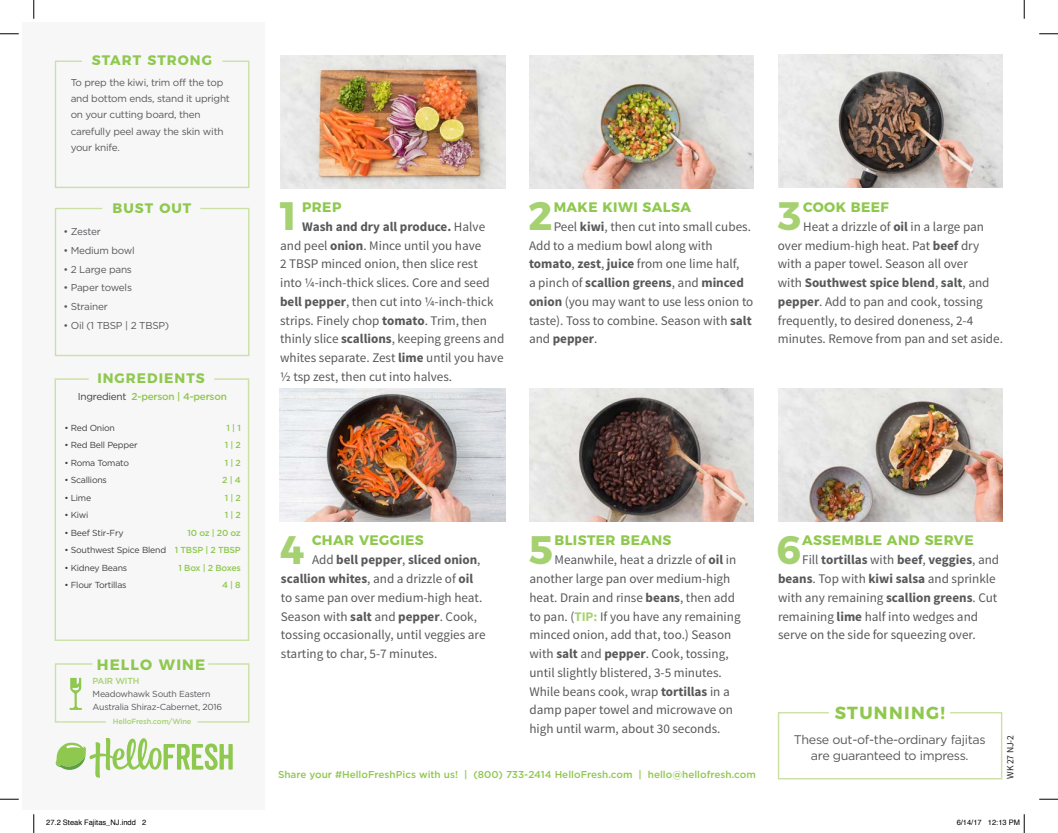
<style>
.page{position:relative;width:1058px;height:833px;background:#fff}
.page>*{position:absolute;margin:0;border:0;box-sizing:border-box;transform-origin:0 0}
.t1{font:700 39.62px "Montserrat";color:#a6d170}
.t2{font:700 17.5px "Montserrat";letter-spacing:.075em;color:#8fc84e}
.t3{font:700 15px "Montserrat";letter-spacing:.075em;color:#8fc84e}
.t4{font:700 13.75px "Montserrat";letter-spacing:.03em;color:#8fc84e}
.t5{font:700 13.75px "Montserrat";letter-spacing:.075em;color:#8fc84e}
.t6{font:13.12px/18.8px "Source Sans Pro";color:#57585a}
.t7{font:12.5px/16.8px "Gotham";letter-spacing:-.025em;color:#57585a;text-align:center}
.t8{font:10px/16.2px "Gotham";letter-spacing:-.025em;color:#57585a}
.t9{font:500 10px "Gotham";color:#8fc84e}
.t10{font:500 10px "Gotham";letter-spacing:-.025em;color:#8fc84e}
.t11{font:9.62px "Source Sans Pro";color:#231f20}
.t12{font:8.75px "Gotham";letter-spacing:-.025em;color:#3e3e3f}
.t13{font:500 8.75px/17.5px "Gotham";letter-spacing:-.025em;color:#8fc84e;text-align:right}
.t14{font:8.75px/12.5px "Gotham";letter-spacing:-.025em;color:#57585a}
.t15{font:500 8.75px "Gotham";letter-spacing:-.025em;color:#a6d170}
.t16{font:7.5px "Helvetica";color:#000}
.t17{font:500 7.5px "Gotham";letter-spacing:-.025em;color:#a6d170}
.s1{font-weight:400;color:#3e3e3f}
.s2{font-weight:700}
.s3{font-weight:700;color:#a6d170}
</style>
<div class="page">
<div style="left:23px;top:23px;width:242px;height:787px;background:#f7f7f8"></div>
<img style="left:281px;top:55px;width:224px;height:133px">
<img style="left:529px;top:55px;width:225px;height:133px">
<img style="left:529px;top:388px;width:224px;height:133px">
<img style="left:280px;top:388px;width:225px;height:133px">
<img style="left:778px;top:55px;width:224px;height:132px">
<img style="left:778px;top:388px;width:224px;height:133px">
<svg style="left:54px;top:207px;width:196px;height:150px"></svg>
<svg style="left:54px;top:378px;width:196px;height:263px"></svg>
<svg style="left:54px;top:60px;width:196px;height:128px"></svg>
<svg style="left:54px;top:663px;width:53px;height:60px"></svg>
<svg style="left:197px;top:663px;width:53px;height:60px"></svg>
<svg style="left:56px;top:738px;width:177px;height:39px"></svg>
<svg style="left:777px;top:712px;width:226px;height:68px"></svg>
<svg style="left:0;top:33px;width:19px;height:2px"></svg>
<svg style="left:1039px;top:33px;width:19px;height:2px"></svg>
<svg style="left:0;top:798px;width:19px;height:2px"></svg>
<svg style="left:1039px;top:798px;width:19px;height:2px"></svg>
<svg style="left:33px;top:0;width:2px;height:19px"></svg>
<svg style="left:33px;top:814px;width:2px;height:19px"></svg>
<svg style="left:1023px;top:0;width:2px;height:19px"></svg>
<svg style="left:1023px;top:814px;width:2px;height:19px"></svg>
<p class="t5" style="left:92px;top:49px;width:122px">START STRONG</p>
<p class="t8" style="left:71px;top:74px;width:161px">To prep the kiwi, trim off the top and bottom ends, stand it upright on your cutting board, then carefully peel away the skin with your knife.</p>
<p class="t4" style="left:112px;top:196px;width:80px">BUST OUT</p>
<p class="t8" style="left:63px;top:223px;width:39px">• Zester</p>
<p class="t8" style="left:63px;top:242px;width:73px">• Medium bowl</p>
<p class="t8" style="left:63px;top:261px;width:70px">• 2 Large pans</p>
<p class="t8" style="left:63px;top:279px;width:70px">• Paper towels</p>
<p class="t8" style="left:63px;top:298px;width:46px">• Strainer</p>
<p class="t8" style="left:63px;top:317px;width:107px">• Oil (1 TBSP | 2 TBSP)</p>
<p class="t5" style="left:97px;top:366px;width:109px">INGREDIENTS</p>
<p class="t10" style="left:78px;top:390px;width:151px"><span class="s1">Ingredient</span> 2-person | 4-person</p>
<p class="t13" style="left:175px;top:419px;width:67px">1 | 1<br>1 | 2<br>1 | 2<br>2 | 4<br>1 | 2<br>1 | 2<br>10 oz | 20 oz<br>1 TBSP | 2 TBSP<br>1 Box | 2 Boxes<br>4 | 8</p>
<p class="t12" style="left:64px;top:422px;width:52px">• Red Onion</p>
<p class="t12" style="left:64px;top:439px;width:75px">• Red Bell Pepper</p>
<p class="t12" style="left:64px;top:457px;width:66px">• Roma Tomato</p>
<p class="t12" style="left:64px;top:474px;width:44px">• Scallions</p>
<p class="t12" style="left:64px;top:492px;width:28px">• Lime</p>
<p class="t12" style="left:64px;top:509px;width:26px">• Kiwi</p>
<p class="t12" style="left:64px;top:527px;width:61px">• Beef Stir-Fry</p>
<p class="t12" style="left:64px;top:544px;width:103px">• Southwest Spice Blend</p>
<p class="t12" style="left:64px;top:562px;width:64px">• Kidney Beans</p>
<p class="t12" style="left:64px;top:579px;width:64px">• Flour Tortillas</p>
<p class="t3" style="left:97px;top:652px;width:110px">HELLO WINE</p>
<p class="t15" style="left:93px;top:675px;width:48px">PAIR WITH</p>
<p class="t17" style="left:113px;top:716px;width:80px">HelloFresh.com/Wine</p>
<p class="t14" style="left:93px;top:687px;width:131px">Meadowhawk South Eastern<br>Australia Shiraz-Cabernet, 2016</p>
<h1 class="t1" style="left:276px;top:183px;width:26px">1</h1>
<p class="t4" style="left:302px;top:196px;width:41px">PREP</p>
<p class="t6" style="left:280px;top:217px;width:226px;text-indent:22px"><span class="s2">Wash and dry all produce.</span> Halve and peel <span class="s2">onion</span>. Mince until you have<br>2 TBSP minced onion, then slice rest<br>into ¼-inch-thick slices. Core and seed <span class="s2">bell pepper</span>, then cut into ¼-inch-thick strips. Finely chop <span class="s2">tomato</span>. Trim, then thinly slice <span class="s2">scallions</span>, keeping greens and whites separate. Zest <span class="s2">lime</span> until you have ½ tsp zest, then cut into halves.</p>
<h1 class="t1" style="left:528px;top:183px;width:26px">2</h1>
<p class="t4" style="left:553px;top:196px;width:139px">MAKE KIWI SALSA</p>
<p class="t6" style="left:529px;top:217px;width:226px;text-indent:25px">Peel <span class="s2">kiwi</span>, then cut into small cubes.<br>Add to a medium bowl along with <span class="s2">tomato</span>, <span class="s2">zest</span>, <span class="s2">juice</span> from one lime half,<br>a pinch of <span class="s2">scallion greens</span>, and <span class="s2">minced onion</span> (you may want to use less onion to taste). Toss to combine. Season with <span class="s2">salt </span>and <span class="s2">pepper</span>.</p>
<h1 class="t1" style="left:777px;top:183px;width:24px">3</h1>
<p class="t4" style="left:803px;top:196px;width:87px">COOK BEEF</p>
<p class="t6" style="left:778px;top:217px;width:227px;text-indent:25px">Heat a drizzle of <span class="s2">oil</span> in a large pan over medium-high heat. Pat <span class="s2">beef</span> dry with a paper towel. Season all over<br>with <span class="s2">Southwest spice blend</span>, <span class="s2">salt</span>, and <span class="s2">pepper</span>. Add to pan and cook, tossing frequently, to desired doneness, 2-4 minutes. Remove from pan and set aside.</p>
<h1 class="t1" style="left:280px;top:517px;width:26px">4</h1>
<p class="t4" style="left:312px;top:529px;width:113px">CHAR VEGGIES</p>
<p class="t6" style="left:281px;top:550px;width:206px;text-indent:31px">Add <span class="s2">bell pepper</span>, <span class="s2">sliced onion</span>, <span class="s2">scallion whites</span>, and a drizzle of <span class="s2">oil </span>to same pan over medium-high heat.<br>Season with <span class="s2">salt</span> and <span class="s2">pepper</span>. Cook, tossing occasionally, until veggies are starting to char, 5-7 minutes.</p>
<h1 class="t1" style="left:529px;top:517px;width:26px">5</h1>
<p class="t4" style="left:554px;top:529px;width:118px">BLISTER BEANS</p>
<p class="t6" style="left:529px;top:550px;width:213px;text-indent:25px">Meanwhile, heat a drizzle of <span class="s2">oil</span> in another large pan over medium-high heat. Drain and rinse <span class="s2">beans</span>, then add to pan. (<span class="s3">TIP:</span> If you have any remaining minced onion, add that, too.) Season with <span class="s2">salt</span> and <span class="s2">pepper</span>. Cook, tossing, until slightly blistered, 3-5 minutes.<br>While beans cook, wrap <span class="s2">tortillas</span> in a damp paper towel and microwave on high until warm, about 30 seconds.</p>
<p class="t9" style="left:278px;top:767px;width:479px">Share your #HelloFreshPics with us! | (800) 733-2414 HelloFresh.com | hello@hellofresh.com</p>
<h1 class="t1" style="left:776px;top:517px;width:26px">6</h1>
<p class="t4" style="left:802px;top:529px;width:173px">ASSEMBLE AND SERVE</p>
<p class="t6" style="left:778px;top:550px;width:223px;text-indent:24px">Fill <span class="s2">tortillas</span> with <span class="s2">beef</span>, <span class="s2">veggies</span>, and <span class="s2">beans</span>. Top with <span class="s2">kiwi salsa</span> and sprinkle with any remaining <span class="s2">scallion greens</span>. Cut remaining <span class="s2">lime</span> half into wedges and serve on the side for squeezing over.</p>
<h2 class="t2" style="left:834px;top:698px;width:112px">STUNNING!</h2>
<p class="t7" style="left:794px;top:730px;width:193px">These out-of-the-ordinary fajitas are guaranteed to impress.</p>
<p class="t11" style="left:1004px;top:778px;width:44px;rotate:-90deg">WK 27 NJ-2</p>
<p class="t16" style="left:46px;top:817px;width:102px">27.2 Steak Fajitas_NJ.indd 2</p>
<p class="t16" style="left:956px;top:817px;width:65px">6/14/17 12:13 PM</p>
</div>
